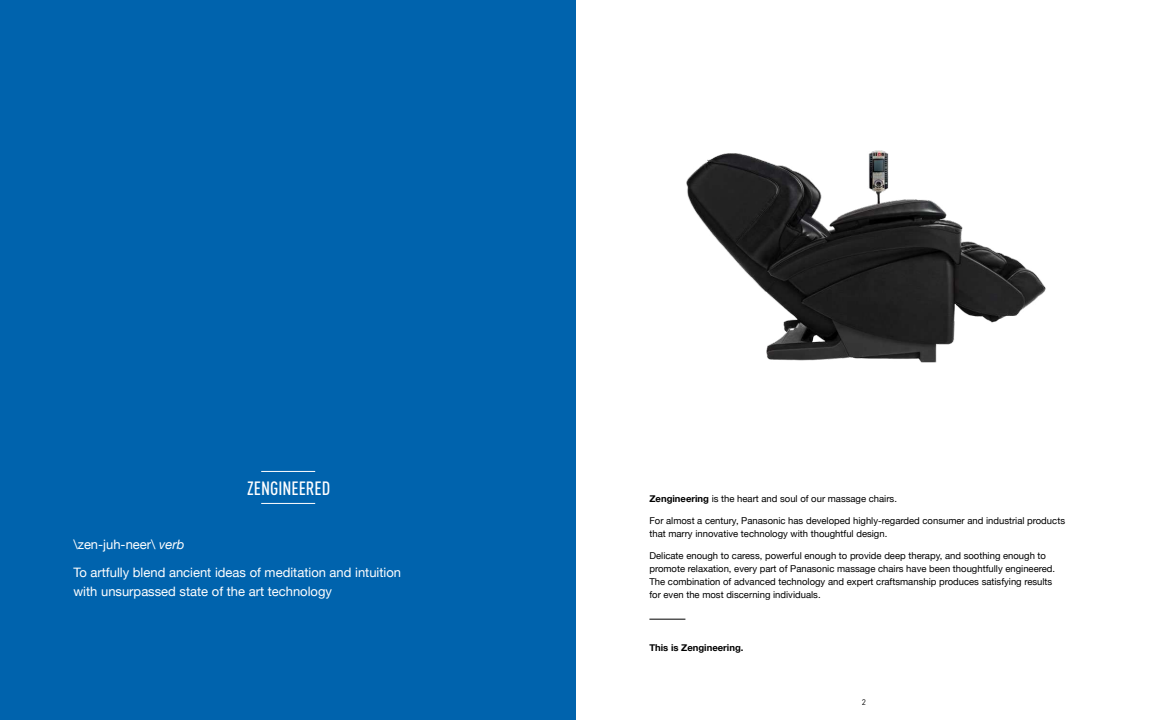
<style>
.page{position:relative;width:1152px;height:720px;background:#fff}
.page>*{position:absolute;margin:0;border:0;box-sizing:border-box;transform-origin:0 0}
.t1{font:500 condensed 19px "DINOT";color:#fff}
.t2{font:13px/28px "Helvetica Neue";color:#fff}
.t3{font:9.5px/13px "Helvetica Neue";color:#000}
.t4{font:700 9.5px "Helvetica Neue";color:#000}
.t5{font:8px "DINOT";color:#000}
.s1{font-style:italic}
.s2{font-weight:700}
</style>
<div class="page">
<div style="left:0;top:0;width:576px;height:720px;background:#0063ad"></div>
<hr style="left:261px;top:471px;width:54px;height:1px;background:#fff">
<hr style="left:261px;top:503px;width:54px;height:1px;background:#fff">
<hr style="left:649px;top:619px;width:36px;height:1px;background:#000">
<img style="left:686px;top:150px;width:360px;height:213px">
<h1 class="t1" style="left:247px;top:477px;width:85px">ZENGINEERED</h1>
<h2 class="t2" style="left:73px;top:531px;width:329px">\zen-juh-neer\ <span class="s1">verb<br></span>To artfully blend ancient ideas of meditation and intuition</h2>
<h2 class="t2" style="left:73px;top:578px;width:260px">with unsurpassed state of the art technology</h2>
<p class="t3" style="left:649px;top:493px;width:249px"><span class="s2">Zengineering</span> is the heart and soul of our massage chairs.</p>
<p class="t3" style="left:649px;top:515px;width:417px">For almost a century, Panasonic has developed highly-regarded consumer and industrial products that marry innovative technology with thoughtful design.</p>
<p class="t3" style="left:649px;top:550px;width:407px">Delicate enough to caress, powerful enough to provide deep therapy, and soothing enough to promote relaxation, every part of Panasonic massage chairs have been thoughtfully engineered.<br>The combination of advanced technology and expert craftsmanship produces satisfying results for even the most discerning individuals.</p>
<p class="t4" style="left:649px;top:644px;width:96px">This is Zengineering.</p>
<p class="t5" style="left:862px;top:699px;width:6px">2</p>
</div>
